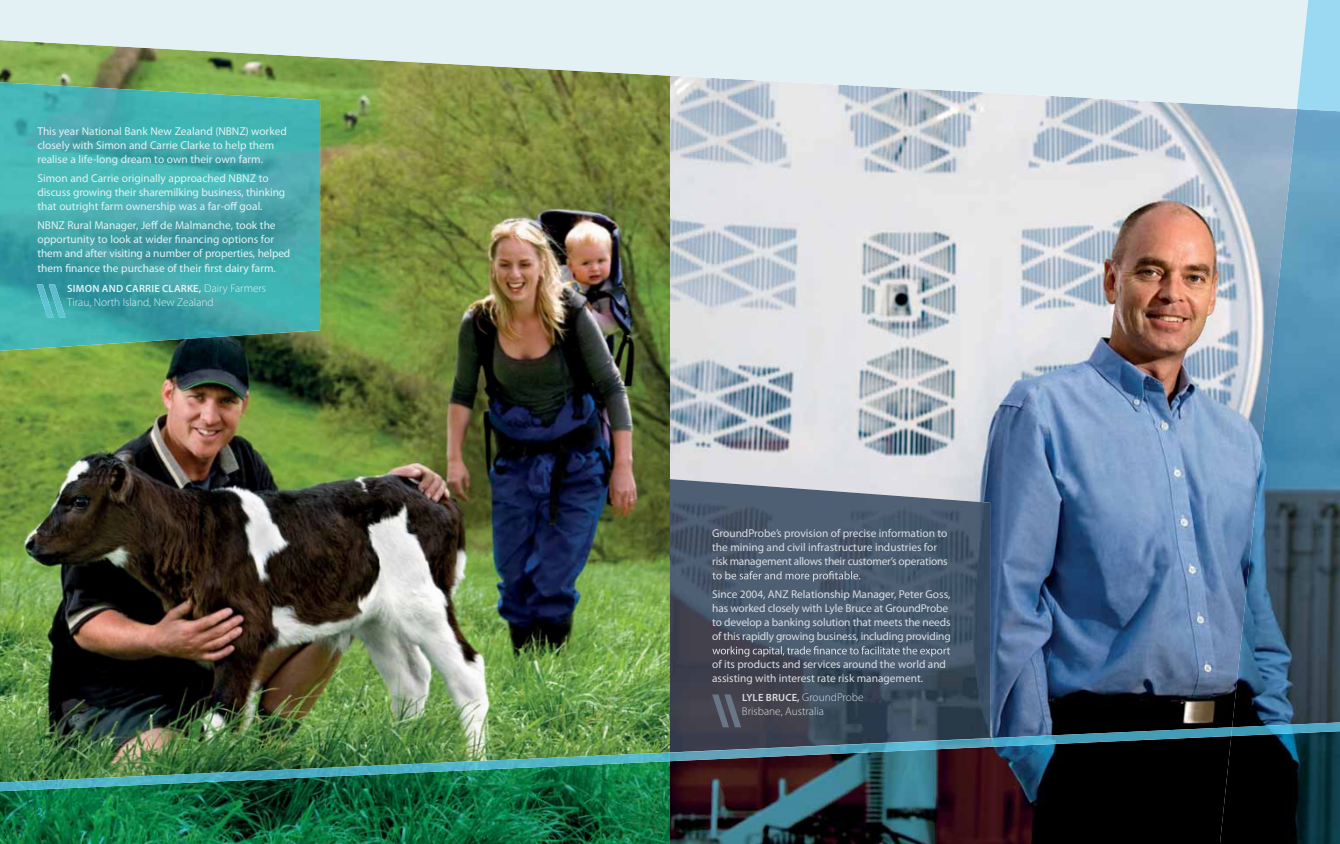
<style>
.page{position:relative;width:1340px;height:844px;background:#fff}
.page>*{position:absolute;margin:0;border:0;box-sizing:border-box;transform-origin:0 0}
.t1{font:11.38px/14px "Myriad Pro";color:#e0f3f6}
.t2{font:11.38px/14px "Myriad Pro";letter-spacing:-.005em;color:#dadde2}
.t3{font:300 11.38px/14px "Myriad Pro";color:#dadde2}
.t4{font:300 11.38px "Myriad Pro";color:#e0f3f6}
.t5{font:600 10.5px "Myriad Pro";letter-spacing:.02em;color:#e0f3f6}
.s1{font-weight:300;font-size:11.38px}
.s2{font-weight:600;font-size:10.5px}
</style>
<div class="page">
<img style="left:0;top:111px;width:670px;height:641px">
<img style="left:670px;top:111px;width:562px;height:616px">
<img style="left:0;top:791px;width:670px;height:52px">
<img style="left:670px;top:761px;width:549px;height:82px">
<svg style="left:38px;top:807px;width:4px;height:7px"></svg>
<svg style="left:0;top:0;width:1296px;height:111px;background:#cddcd0"></svg>
<img style="left:670px;top:479px;width:320px;height:248px">
<img style="left:1219px;top:735px;width:120px;height:108px">
<img style="left:1232px;top:109px;width:107px;height:613px">
<svg style="left:1296px;top:0;width:43px;height:111px;background:#a5dbf1"></svg>
<img style="left:0;top:752px;width:670px;height:9px">
<img style="left:670px;top:727px;width:562px;height:34px">
<img style="left:0;top:761px;width:670px;height:30px">
<img style="left:670px;top:735px;width:561px;height:26px">
<img style="left:670px;top:738px;width:320px;height:14px">
<img style="left:1231px;top:722px;width:108px;height:9px">
<img style="left:1231px;top:731px;width:108px;height:4px">
<img style="left:0;top:82px;width:320px;height:268px">
<img style="left:37px;top:284px;width:29px;height:33px">
<svg style="left:712px;top:571px;width:148px;height:10px"></svg>
<svg style="left:712px;top:646px;width:238px;height:10px;background:#687281"></svg>
<svg style="left:712px;top:694px;width:29px;height:33px"></svg>
<p class="t1" style="left:37px;top:125px;width:251px">This year National Bank New Zealand (NBNZ) worked closely with Simon and Carrie Clarke to help them realise a life-long dream to own their own farm.</p>
<p class="t1" style="left:37px;top:172px;width:249px">Simon and Carrie originally approached NBNZ to discuss growing their sharemilking business, thinking that outright farm ownership was a far-off goal.</p>
<p class="t1" style="left:37px;top:219px;width:254px;line-height:14.3px">NBNZ Rural Manager, Jeff de Malmanche, took the opportunity to look at wider financing options for them and after visiting a number of properties, helped them finance the purchase of their first dairy farm.</p>
<p class="t5" style="left:67px;top:282px;width:200px">SIMON AND CARRIE CLARKE, <span class="s1">Dairy Farmers</span></p>
<p class="t4" style="left:67px;top:298px;width:148px">Tirau, North Island, New Zealand</p>
<p class="t2" style="left:712px;top:527px;width:237px">GroundProbe’s provision of precise information to the mining and civil infrastructure industries for risk management allows their customer’s operations</p>
<p class="t2" style="left:712px;top:588px;width:240px">Since 2004, ANZ Relationship Manager, Peter Goss, has worked closely with Lyle Bruce at GroundProbe to develop a banking solution that meets the needs of this rapidly growing business, including providing</p>
<p class="t2" style="left:712px;top:658px;width:235px">of its products and services around the world and assisting with interest rate risk management.</p>
<p class="t3" style="left:742px;top:691px;width:123px"><span class="s2">LYLE BRUCE,</span> GroundProbe<br>Brisbane, Australia</p>
</div>
